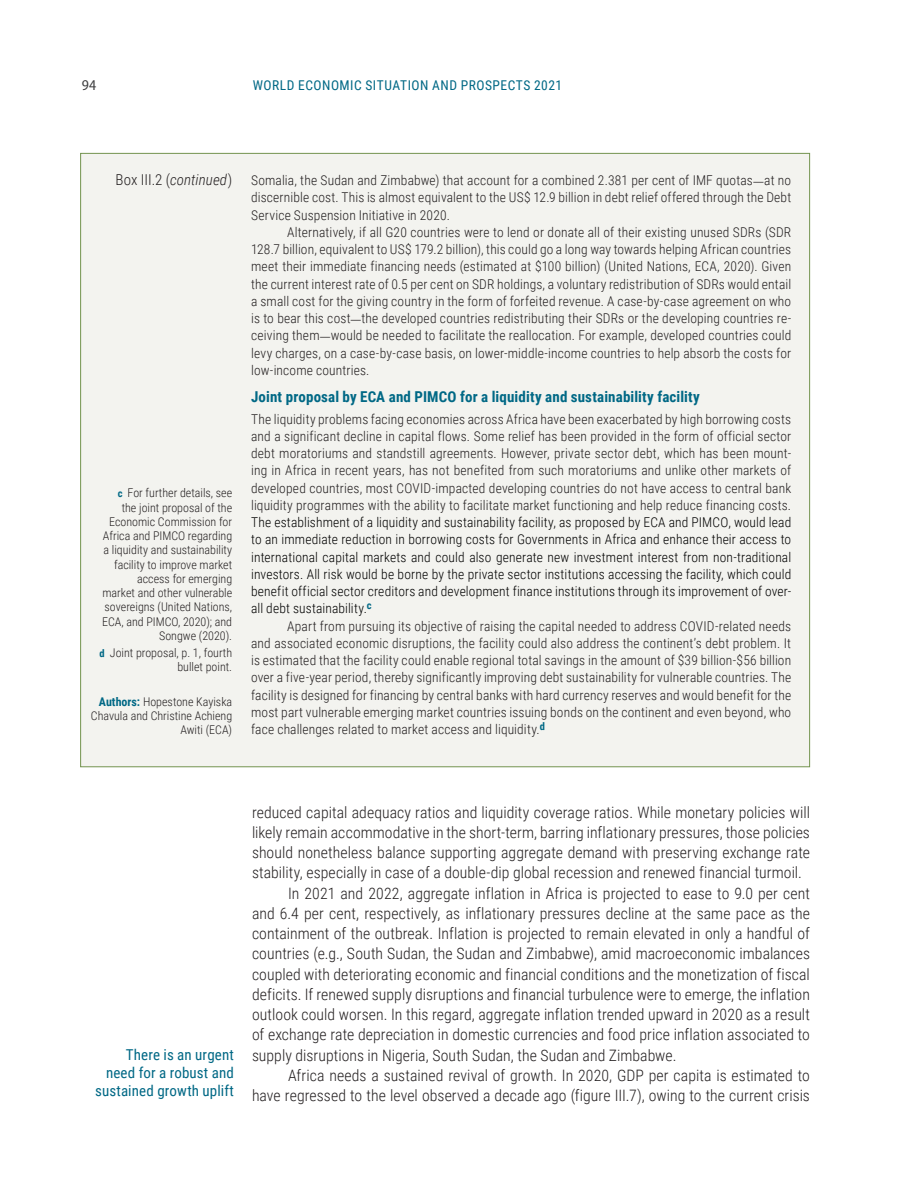
<style>
.page{position:relative;width:918px;height:1188px;background:#fff}
.page>*{position:absolute;margin:0;border:0;box-sizing:border-box;transform-origin:0 0}
.Body_Text{font:300 15.75px/20.2px "Roboto Condensed";letter-spacing:.005em;color:#231f20;text-align:justify}
.Box_sub1{font:700 15px "Roboto Condensed";letter-spacing:.01em;color:#006885}
.Sidebar_text{font:15px/18px "Roboto Condensed";letter-spacing:.01em;color:#006885;text-align:right}
.Box_head_1{font:300 15px "Roboto Condensed";letter-spacing:-.005em;color:#231f20}
.t1{font:semi-condensed 15px "Myriad Pro";color:#3e3e3f}
.Box_text{font:300 13.5px/17.2px "Roboto Condensed";letter-spacing:.01em;color:#231f20;text-align:justify}
.Box_text_1stpar{font:300 13.5px/17.2px "Roboto Condensed";letter-spacing:.01em;color:#231f20;text-align:justify}
.t2{font:13.5px "Roboto Condensed";letter-spacing:.035em;color:#006885}
.Box_Footnote{font:300 12px/14.2px "Roboto Condensed";color:#231f20;text-align:right}
.s1{font-style:italic}
.s2{font-weight:700;font-size:10.5px;color:#006885}
.s3{font-weight:700;color:#006885}
.s4{font-family:"Adobe Garamond Pro";font-weight:400}
.s5{color:#000}
</style>
<div class="page">
<div style="left:80px;top:153px;width:730px;height:614px;background:#f3f3ef;border:1px solid #73934f"></div>
<p class="t1" style="left:82px;top:77px;width:16px">94</p>
<p class="t2" style="left:253px;top:76px;width:311px">WORLD ECONOMIC SITUATION AND PROSPECTS 2021</p>
<p class="Box_head_1" style="left:116px;top:169px;width:118px">Box III.2 (<span class="s1">continued</span>)</p>
<p class="Box_Footnote" style="left:102px;top:486px;width:132px"><span class="s2">c</span> For further details, see the joint proposal of the<br>Economic Commission for<br>Africa and PIMCO regarding a liquidity and sustainability facility to improve market access for emerging market and other vulnerable sovereigns (United Nations,<br>ECA, and PIMCO, 2020); and<br>Songwe (2020).</p>
<p class="Box_Footnote" style="left:100px;top:645px;width:134px"><span class="s2">d</span> Joint proposal, p. 1, fourth bullet point.</p>
<p class="Box_Footnote" style="left:91px;top:694px;width:143px"><span class="s3">Authors:</span> Hopestone Kayiska<br>Chavula and Christine Achieng<br>Awiti (ECA)</p>
<p class="Box_text" style="left:251px;top:171px;width:542px">Somalia, the Sudan and Zimbabwe) that account for a combined 2.381 per cent of IMF quotas<span class="s4">-</span>at no discernible cost. This is almost equivalent to the US$ 12.9 billion in debt relief offered through the Debt Service Suspension Initiative in 2020.</p>
<p class="Box_text" style="left:251px;top:223px;width:542px;text-indent:36px">Alternatively, if all G20 countries were to lend or donate all of their existing unused SDRs (SDR 128.7 billion, equivalent to US$ 179.2 billion), this could go a long way towards helping African countries meet their immediate financing needs (estimated at $100 billion) (United Nations, ECA, 2020). Given the current interest rate of 0.5 per cent on SDR holdings, a voluntary redistribution of SDRs would entail a small cost for the giving country in the form of forfeited revenue. A case-by-case agreement on who is to bear this cost<span class="s4">-</span>the developed countries redistributing their SDRs or the developing countries re&shy;ceiving them<span class="s4">-</span>would be needed to facilitate the reallocation. For example, developed countries could levy charges, on a case-by-case basis, on lower-middle-income countries to help absorb the costs for low-income countries.</p>
<p class="Box_sub1" style="left:251px;top:386px;width:450px">Joint proposal by ECA and PIMCO for a liquidity and sustainability facility</p>
<p class="Box_text_1stpar" style="left:251px;top:410px;width:542px">The liquidity problems facing economies across Africa have been exacerbated by high borrowing costs and a significant decline in capital flows. Some relief has been provided in the form of official sector debt moratoriums and standstill agreements. However, private sector debt, which has been mount&shy;ing in Africa in recent years, has not benefited from such moratoriums and unlike other markets of developed countries, most COVID-impacted developing countries do not have access to central bank liquidity programmes with the ability to facilitate market functioning and help reduce financing costs.<br><span class="s5">The establishment of a liquidity and sustainability facility, as proposed by ECA and PIMCO, would lead to an immediate reduction in borrowing costs for Governments in Africa and enhance their access to international capital markets and could also generate new investment interest from non-traditional investors. All risk would be borne by the private sector institutions accessing the facility, which could benefit official sector creditors and development finance institutions through its improvement of over&shy;all debt sustainability.</span><sup>c</sup></p>
<p class="Box_text" style="left:251px;top:617px;width:542px;text-indent:36px">Apart from pursuing its objective of raising the capital needed to address COVID-related needs and associated economic disruptions, the facility could also address the continent’s debt problem. It is estimated that the facility could enable regional total savings in the amount of $39 billion-$56 billion over a five-year period, thereby significantly improving debt sustainability for vulnerable countries. The facility is designed for financing by central banks with hard currency reserves and would benefit for the most part vulnerable emerging market countries issuing bonds on the continent and even beyond, who face challenges related to market access and liquidity.<sup>d</sup></p>
<p class="Sidebar_text" style="left:95px;top:1046px;width:140px">There is an urgent need for a robust and sustained growth uplift</p>
<p class="Body_Text" style="left:252px;top:801px;width:560px">reduced capital adequacy ratios and liquidity coverage ratios. While monetary policies will likely remain accommodative in the short-term, barring inflationary pressures, those policies should nonetheless balance supporting aggregate demand with preserving exchange rate stability, especially in case of a double-dip global recession and renewed financial turmoil.</p>
<p class="Body_Text" style="left:252px;top:882px;width:560px;text-indent:36px">In 2021 and 2022, aggregate inflation in Africa is projected to ease to 9.0 per cent and 6.4 per cent, respectively, as inflationary pressures decline at the same pace as the containment of the outbreak. Inflation is projected to remain elevated in only a handful of countries (e.g., South Sudan, the Sudan and Zimbabwe), amid macroeconomic imbalances coupled with deteriorating economic and financial conditions and the monetization of fiscal deficits. If renewed supply disruptions and financial turbulence were to emerge, the inflation outlook could worsen. In this regard, aggregate inflation trended upward in 2020 as a result of exchange rate depreciation in domestic currencies and food price inflation associated to supply disruptions in Nigeria, South Sudan, the Sudan and Zimbabwe.</p>
<p class="Body_Text" style="left:252px;top:1064px;width:560px;text-align:right">Africa needs a sustained revival of growth. In 2020, GDP per capita is estimated to<br>have regressed to the level observed a decade ago (figure III.7), owing to the current crisis</p>
</div>
